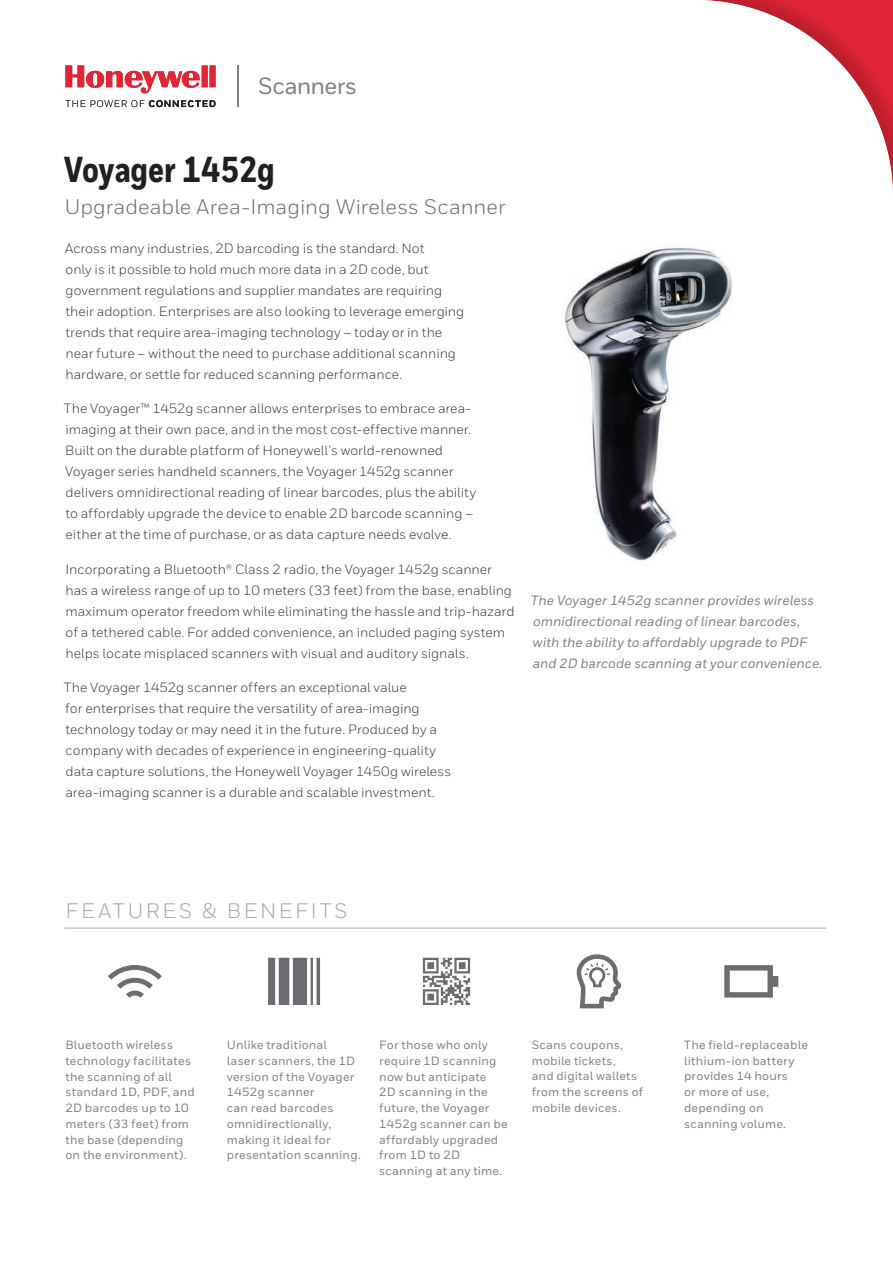
<style>
.page{position:relative;width:893px;height:1263px;background:#fff}
.page>*{position:absolute;margin:0;border:0;box-sizing:border-box;transform-origin:0 0}
.Datasheet__Title_1{font:800 36px "Honeywell Cond";letter-spacing:-.005em;color:#231f20}
.Connected_Logotype{font:500 23.4px "Honeywell Sans";letter-spacing:-.03em;color:#808285}
.Datasheet__Title_2_1{font:21px "Honeywell Sans";letter-spacing:.005em;color:#6c6d70}
.Datasheet__Sidebar_H{font:21px "Honeywell Sans";letter-spacing:.13em;color:#a8a9ad}
.Body__9_14_pt{font:13.5px/21px "Honeywell Sans";color:#3e3e3f}
.Product_Caption{font:italic 500 13.5px/21px "Honeywell Sans";color:#808285}
.Datasheet__Sidebar_B{font:500 12px/15.8px "Honeywell Sans";letter-spacing:.015em;color:#808285}
</style>
<div class="page">
<svg style="left:65px;top:65px;width:151px;height:29px"></svg>
<svg style="left:65px;top:100px;width:151px;height:7px"></svg>
<hr style="left:237px;top:65px;width:2px;height:42px;background:#808285">
<img style="left:564px;top:247px;width:168px;height:314px">
<hr style="left:64px;top:928px;width:762px;height:1px;background:#a8a9ad">
<svg style="left:108px;top:965px;width:54px;height:33px"></svg>
<svg style="left:268px;top:958px;width:52px;height:47px"></svg>
<svg style="left:423px;top:958px;width:47px;height:47px"></svg>
<svg style="left:576px;top:954px;width:45px;height:54px"></svg>
<svg style="left:724px;top:965px;width:54px;height:32px"></svg>
<p class="Connected_Logotype" style="left:258px;top:72px;width:101px">Scanners</p>
<p class="Datasheet__Title_1" style="left:64px;top:147px;width:212px">Voyager 1452g</p>
<p class="Datasheet__Title_2_1" style="left:65px;top:194px;width:442px">Upgradeable Area-Imaging Wireless Scanner</p>
<p class="Body__9_14_pt" style="left:65px;top:238px;width:401px">Across many industries, 2D barcoding is the standard. Not<br>only is it possible to hold much more data in a 2D code, but government regulations and supplier mandates are requiring their adoption. Enterprises are also looking to leverage emerging trends that require area-imaging technology – today or in the near future – without the need to purchase additional scanning hardware, or settle for reduced scanning performance.</p>
<p class="Body__9_14_pt" style="left:64px;top:398px;width:414px">The Voyager™ 1452g scanner allows enterprises to embrace area&shy;imaging at their own pace, and in the most cost-effective manner.<br>Built on the durable platform of Honeywell's world-renowned Voyager series handheld scanners, the Voyager 1452g scanner delivers omnidirectional reading of linear barcodes, plus the ability to affordably upgrade the device to enable 2D barcode scanning – either at the time of purchase, or as data capture needs evolve.</p>
<p class="Body__9_14_pt" style="left:65px;top:559px;width:451px">Incorporating a Bluetooth® Class 2 radio, the Voyager 1452g scanner has a wireless range of up to 10 meters (33 feet) from the base, enabling maximum operator freedom while eliminating the hassle and trip-hazard of a tethered cable. For added convenience, an included paging system helps locate misplaced scanners with visual and auditory signals.</p>
<p class="Body__9_14_pt" style="left:64px;top:677px;width:389px">The Voyager 1452g scanner offers an exceptional value<br>for enterprises that require the versatility of area-imaging technology today or may need it in the future. Produced by a company with decades of experience in engineering-quality data capture solutions, the Honeywell Voyager 1450g wireless area-imaging scanner is a durable and scalable investment.</p>
<p class="Product_Caption" style="left:531px;top:590px;width:293px">The Voyager 1452g scanner provides wireless omnidirectional reading of linear barcodes, with the ability to affordably upgrade to PDF and 2D barcode scanning at your convenience.</p>
<p class="Datasheet__Sidebar_H" style="left:65px;top:898px;width:284px">FEATURES &amp; BENEFITS</p>
<p class="Datasheet__Sidebar_B" style="left:65px;top:1037px;width:131px">Bluetooth wireless technology facilitates the scanning of all standard 1D, PDF, and<br>2D barcodes up to 10 meters (33 feet) from the base (depending on the environment).</p>
<p class="Datasheet__Sidebar_B" style="left:227px;top:1037px;width:135px">Unlike traditional<br>laser scanners, the 1D version of the Voyager<br>1452g scanner<br>can read barcodes omnidirectionally, making it ideal for presentation scanning.</p>
<p class="Datasheet__Sidebar_B" style="left:379px;top:1037px;width:130px">For those who only require 1D scanning now but anticipate<br>2D scanning in the future, the Voyager<br>1452g scanner can be affordably upgraded from 1D to 2D scanning at any time.</p>
<p class="Datasheet__Sidebar_B" style="left:532px;top:1037px;width:113px">Scans coupons, mobile tickets,<br>and digital wallets from the screens of mobile devices.</p>
<p class="Datasheet__Sidebar_B" style="left:684px;top:1037px;width:125px">The field-replaceable lithium-ion battery provides 14 hours<br>or more of use, depending on scanning volume.</p>
</div>
